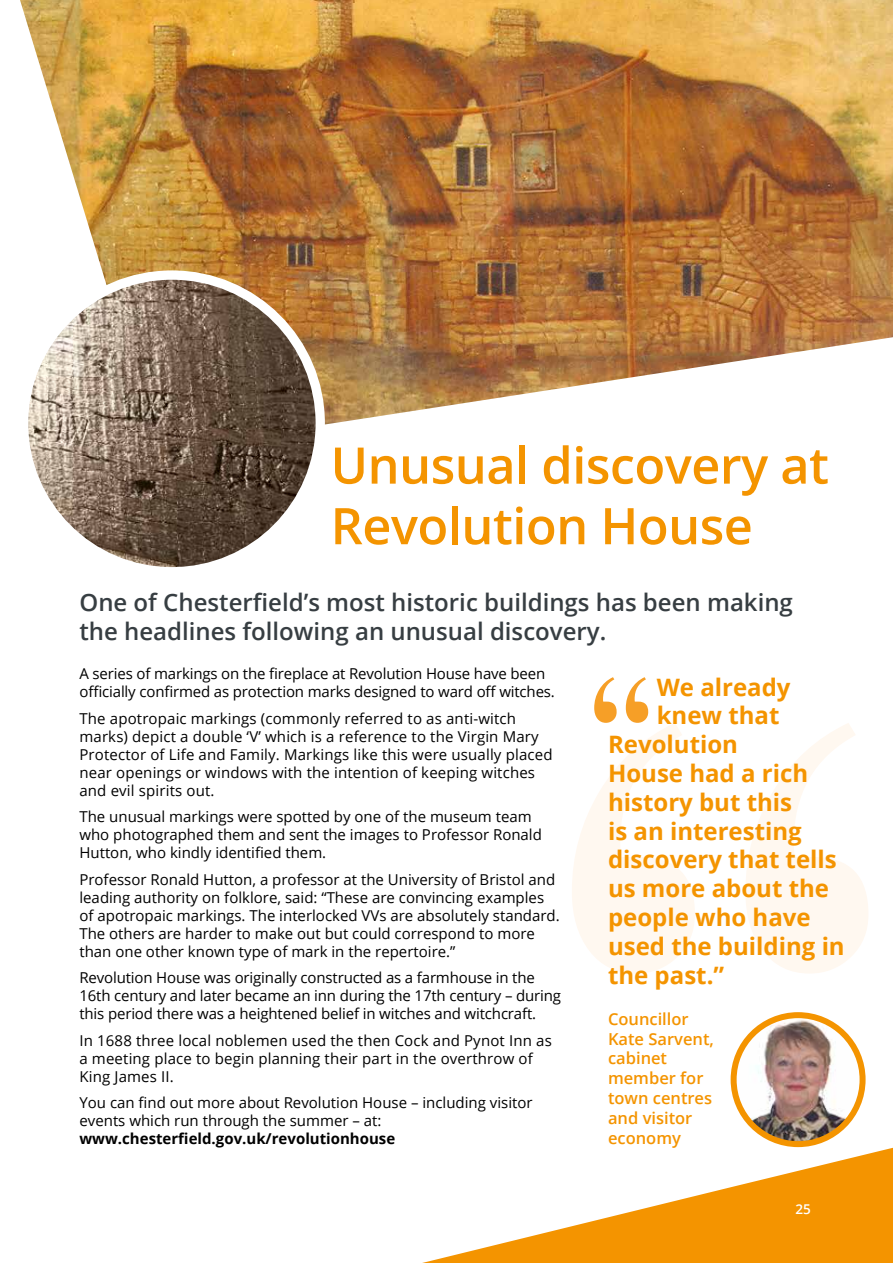
<style>
.page{position:relative;width:893px;height:1263px;background:#fff}
.page>*{position:absolute;margin:0;border:0;box-sizing:border-box;transform-origin:0 0}
.BODY_open_10_2mm_space_after{font:600 50.55px/60.6px "Open Sans";letter-spacing:-.01em;color:#f49400}
.BODY_open_10_2mm_space_after-2{font:700 24px "Open Sans";color:#f49400}
.BODY_open_10_2mm_space_after-3{font:600 24px/28.8px "Open Sans";color:#373e42}
.BODY_open_10_2mm_space_after-4{font:600 16.5px/19.8px "Open Sans";color:#f49400}
.BODY_open_10_2mm_space_after-5{font:15px/18px "Open Sans";color:#000}
.BODY_open_10_2mm_space_after-6{font:700 15px "Open Sans";color:#000}
.t1{font:600 13.5px "Open Sans";color:#fff}
</style>
<div class="page">
<svg style="left:422px;top:1144px;width:471px;height:119px"></svg>
<svg style="left:572px;top:723px;width:296px;height:250px"></svg>
<img style="left:20px;top:0;width:873px;height:425px">
<img style="left:24px;top:275px;width:296px;height:297px;border-radius:148px">
<div style="left:19px;top:270px;width:306px;height:306px;border:9px solid #fff;border-radius:50%"></div>
<svg style="left:594px;top:677px;width:54px;height:46px"></svg>
<img style="left:734px;top:1015px;width:129px;height:129px;border-radius:64px">
<div style="left:731px;top:1012px;width:135px;height:135px;border:6px solid #f49400;border-radius:50%"></div>
<p class="BODY_open_10_2mm_space_after" style="left:331px;top:434px;width:500px">Unusual discovery at<br>Revolution House</p>
<p class="BODY_open_10_2mm_space_after-3" style="left:79px;top:587px;width:715px">One of Chesterfield’s most historic buildings has been making the headlines following an unusual discovery.</p>
<p class="BODY_open_10_2mm_space_after-5" style="left:79px;top:664px;width:477px">A series of markings on the fireplace at Revolution House have been officially confirmed as protection marks designed to ward off witches.</p>
<p class="BODY_open_10_2mm_space_after-5" style="left:79px;top:709px;width:475px">The apotropaic markings (commonly referred to as anti-witch marks) depict a double ‘V’ which is a reference to the Virgin Mary Protector of Life and Family. Markings like this were usually placed near openings or windows with the intention of keeping witches and evil spirits out.</p>
<p class="BODY_open_10_2mm_space_after-5" style="left:79px;top:807px;width:464px">The unusual markings were spotted by one of the museum team who photographed them and sent the images to Professor Ronald<br>Hutton, who kindly identified them.</p>
<p class="BODY_open_10_2mm_space_after-5" style="left:79px;top:870px;width:482px">Professor Ronald Hutton, a professor at the University of Bristol and leading authority on folklore, said: “These are convincing examples of apotropaic markings. The interlocked VVs are absolutely standard.<br>The others are harder to make out but could correspond to more than one other known type of mark in the repertoire.”</p>
<p class="BODY_open_10_2mm_space_after-5" style="left:79px;top:968px;width:483px">Revolution House was originally constructed as a farmhouse in the<br>16th century and later became an inn during the 17th century – during this period there was a heightened belief in witches and witchcraft.</p>
<p class="BODY_open_10_2mm_space_after-5" style="left:79px;top:1031px;width:474px">In 1688 three local noblemen used the then Cock and Pynot Inn as a meeting place to begin planning their part in the overthrow of<br>King James II.</p>
<p class="BODY_open_10_2mm_space_after-5" style="left:79px;top:1093px;width:455px">You can find out more about Revolution House – including visitor events which run through the summer – at:</p>
<p class="BODY_open_10_2mm_space_after-6" style="left:79px;top:1128px;width:317px">www.chesterfield.gov.uk/revolutionhouse</p>
<p class="BODY_open_10_2mm_space_after-2" style="left:657px;top:670px;width:135px">We already</p>
<p class="BODY_open_10_2mm_space_after-2" style="left:657px;top:699px;width:124px">knew that</p>
<p class="BODY_open_10_2mm_space_after-2" style="left:608px;top:727px;width:131px">Revolution</p>
<p class="BODY_open_10_2mm_space_after-2" style="left:608px;top:756px;width:202px">House had a rich</p>
<p class="BODY_open_10_2mm_space_after-2" style="left:608px;top:785px;width:186px">history but this</p>
<p class="BODY_open_10_2mm_space_after-2" style="left:608px;top:814px;width:195px">is an interesting</p>
<p class="BODY_open_10_2mm_space_after-2" style="left:608px;top:843px;width:230px">discovery that tells</p>
<p class="BODY_open_10_2mm_space_after-2" style="left:608px;top:871px;width:223px">us more about the</p>
<p class="BODY_open_10_2mm_space_after-2" style="left:608px;top:900px;width:204px">people who have</p>
<p class="BODY_open_10_2mm_space_after-2" style="left:608px;top:929px;width:238px">used the building in</p>
<p class="BODY_open_10_2mm_space_after-2" style="left:608px;top:958px;width:118px">the past.”</p>
<p class="BODY_open_10_2mm_space_after-4" style="left:608px;top:1008px;width:107px">Councillor<br>Kate Sarvent, cabinet member for town centres and visitor economy</p>
<p class="t1" style="left:795px;top:1199px;width:17px">25</p>
</div>
